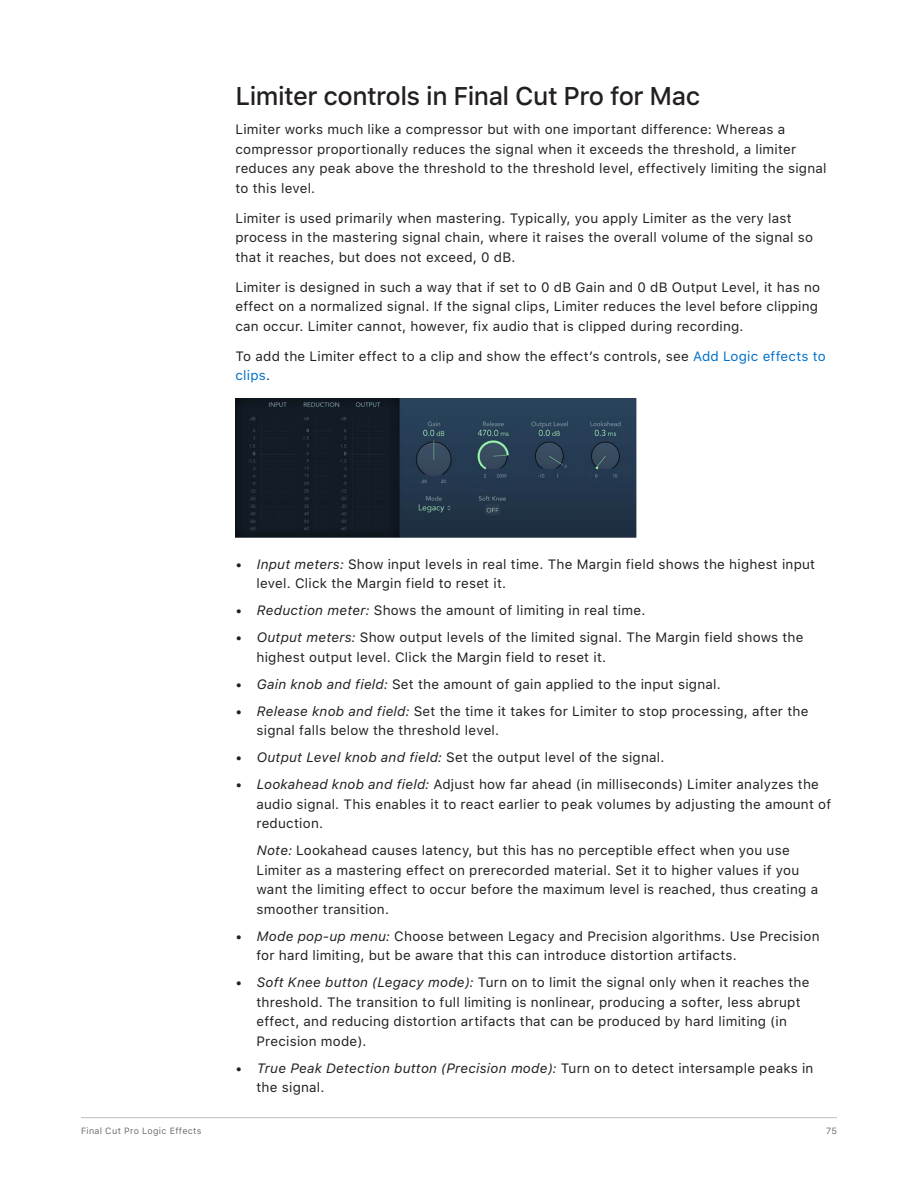
<style>
.page{position:relative;width:918px;height:1188px;background:#fff}
.page>*{position:absolute;margin:0;border:0;box-sizing:border-box;transform-origin:0 0}
.t1{font:500 25.5px "SF Pro Text";letter-spacing:-.02em;color:#231f20}
.Body{font:13.5px/19.5px "SF Pro Text";letter-spacing:.015em;color:#231f20}
.List_body_1{font:13.5px/19.5px "SF Pro Text";letter-spacing:.015em;color:#231f20}
.t2{font:9px "SF Pro Text";letter-spacing:.035em;color:#6c6d70}
.s1{color:#0070c9}
.s2{font-style:italic}
</style>
<div class="page">
<hr style="left:81px;top:1117px;width:756px;height:1px;background:#bcbdc0">
<img style="left:236px;top:398px;width:401px;height:139px">
<h2 class="t1" style="left:236px;top:78px;width:466px">Limiter controls in Final Cut Pro for Mac</h2>
<p class="Body" style="left:236px;top:120px;width:593px">Limiter works much like a compressor but with one important difference: Whereas a compressor proportionally reduces the signal when it exceeds the threshold, a limiter reduces any peak above the threshold to the threshold level, effectively limiting the signal to this level.</p>
<p class="Body" style="left:236px;top:209px;width:579px">Limiter is used primarily when mastering. Typically, you apply Limiter as the very last process in the mastering signal chain, where it raises the overall volume of the signal so that it reaches, but does not exceed, 0 dB.</p>
<p class="Body" style="left:236px;top:278px;width:586px">Limiter is designed in such a way that if set to 0 dB Gain and 0 dB Output Level, it has no effect on a normalized signal. If the signal clips, Limiter reduces the level before clipping can occur. Limiter cannot, however, fix audio that is clipped during recording.</p>
<p class="Body" style="left:236px;top:347px;width:592px">To add the Limiter effect to a clip and show the effect’s controls, see <span class="s1">Add Logic effects to clips</span>.</p>
<p class="Body" style="left:256px;top:555px;width:560px;text-indent:-21px">• <span class="s2">Input meters:</span> Show input levels in real time. The Margin field shows the highest input level. Click the Margin field to reset it.</p>
<p class="Body" style="left:236px;top:601px;width:411px">• <span class="s2">Reduction meter:</span> Shows the amount of limiting in real time.</p>
<p class="Body" style="left:256px;top:628px;width:549px;text-indent:-21px">• <span class="s2">Output meters:</span> Show output levels of the limited signal. The Margin field shows the highest output level. Click the Margin field to reset it.</p>
<p class="Body" style="left:236px;top:675px;width:487px">• <span class="s2">Gain knob and field:</span> Set the amount of gain applied to the input signal.</p>
<p class="Body" style="left:256px;top:702px;width:553px;text-indent:-21px">• <span class="s2">Release knob and field:</span> Set the time it takes for Limiter to stop processing, after the signal falls below the threshold level.</p>
<p class="Body" style="left:236px;top:748px;width:430px">• <span class="s2">Output Level knob and field:</span> Set the output level of the signal.</p>
<p class="Body" style="left:256px;top:775px;width:576px;text-indent:-21px">• <span class="s2">Lookahead knob and field:</span> Adjust how far ahead (in milliseconds) Limiter analyzes the audio signal. This enables it to react earlier to peak volumes by adjusting the amount of reduction.</p>
<p class="List_body_1" style="left:256px;top:841px;width:563px"><span class="s2">Note:</span> Lookahead causes latency, but this has no perceptible effect when you use Limiter as a mastering effect on prerecorded material. Set it to higher values if you want the limiting effect to occur before the maximum level is reached, thus creating a smoother transition.</p>
<p class="Body" style="left:256px;top:927px;width:565px;text-indent:-21px">• <span class="s2">Mode pop-up menu:</span> Choose between Legacy and Precision algorithms. Use Precision for hard limiting, but be aware that this can introduce distortion artifacts.</p>
<p class="Body" style="left:256px;top:973px;width:555px;text-indent:-21px">• <span class="s2">Soft Knee button (Legacy mode):</span> Turn on to limit the signal only when it reaches the threshold. The transition to full limiting is nonlinear, producing a softer, less abrupt effect, and reducing distortion artifacts that can be produced by hard limiting (in Precision mode).</p>
<p class="Body" style="left:256px;top:1059px;width:558px;text-indent:-21px">• <span class="s2">True Peak Detection button (Precision mode):</span> Turn on to detect intersample peaks in the signal.</p>
<p class="t2" style="left:81px;top:1124px;width:122px">Final Cut Pro Logic Effects</p>
<p class="t2" style="left:826px;top:1124px;width:12px">75</p>
</div>
